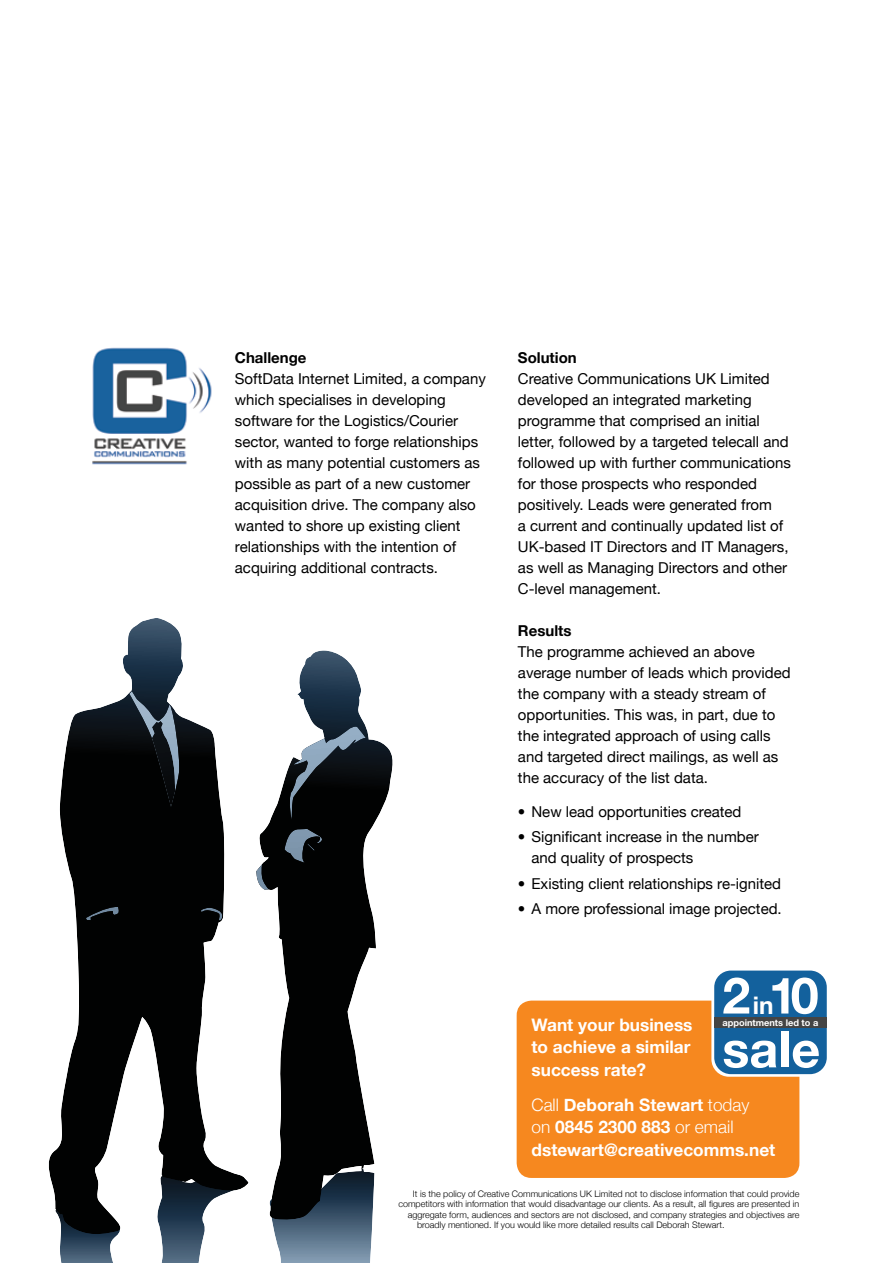
<style>
.page{position:relative;width:893px;height:1263px;background:#fff}
.page>*{position:absolute;margin:0;border:0;box-sizing:border-box;transform-origin:0 0}
.t1{font:700 50.4px "Helvetica Neue";color:#fff}
.t2{font:700 24.3px "Helvetica Neue";color:#fff}
.t3{font:700 17.25px/22.5px "Helvetica Neue";color:#fff;text-align:justify}
.t4{font:15px/21px "Helvetica Neue";color:#000}
.t5{font:700 15px "Helvetica Neue";color:#000}
.t6{font:700 9.3px "Helvetica Neue";color:#fff}
.t7{font:300 9px "Helvetica Neue";color:#000}
.s1{font-size:50.4px}
.s2{font-weight:300}
</style>
<div class="page">
<img style="left:92px;top:347px;width:120px;height:118px">
<svg style="left:272px;top:1220px;width:101px;height:43px"></svg>
<svg style="left:259px;top:650px;width:134px;height:570px"></svg>
<svg style="left:289px;top:726px;width:77px;height:94px"></svg>
<svg style="left:285px;top:829px;width:42px;height:34px"></svg>
<svg style="left:256px;top:864px;width:13px;height:26px"></svg>
<svg style="left:60px;top:1235px;width:57px;height:28px"></svg>
<svg style="left:161px;top:1182px;width:88px;height:81px"></svg>
<svg style="left:48px;top:618px;width:200px;height:617px"></svg>
<svg style="left:129px;top:691px;width:52px;height:116px"></svg>
<svg style="left:86px;top:907px;width:34px;height:13px"></svg>
<svg style="left:201px;top:908px;width:22px;height:13px"></svg>
<div style="left:517px;top:1000px;width:282px;height:178px;background:#f6881f;border-radius:15px"></div>
<div style="left:711px;top:968px;width:119px;height:109px;background:#fff;border-radius:18px"></div>
<div style="left:714px;top:970px;width:113px;height:104px;background:#13619d;border-radius:17px"></div>
<div style="left:714px;top:1017px;width:113px;height:11px;background:#444"></div>
<p class="t5" style="left:235px;top:349px;width:73px">Challenge</p>
<p class="t4" style="left:235px;top:368px;width:252px">SoftData Internet Limited, a company which specialises in developing software for the Logistics/Courier sector, wanted to forge relationships with as many potential customers as possible as part of a new customer acquisition drive. The company also wanted to shore up existing client relationships with the intention of acquiring additional contracts.</p>
<p class="t5" style="left:518px;top:349px;width:60px">Solution</p>
<p class="t4" style="left:518px;top:368px;width:275px">Creative Communications UK Limited developed an integrated marketing programme that comprised an initial letter, followed by a targeted telecall and followed up with further communications for those prospects who responded positively. Leads were generated from<br>a current and continually updated list of UK-based IT Directors and IT Managers, as well as Managing Directors and other C-level management.</p>
<p class="t5" style="left:518px;top:622px;width:55px">Results</p>
<p class="t4" style="left:518px;top:641px;width:274px">The programme achieved an above average number of leads which provided the company with a steady stream of opportunities. This was, in part, due to the integrated approach of using calls and targeted direct mailings, as well as the accuracy of the list data.</p>
<p class="t4" style="left:518px;top:801px;width:225px">• New lead opportunities created</p>
<p class="t4" style="left:531px;top:826px;width:229px;text-indent:-14px">• Significant increase in the number and quality of prospects</p>
<p class="t4" style="left:518px;top:872px;width:265px">• Existing client relationships re-ignited</p>
<p class="t4" style="left:518px;top:898px;width:265px">• A more professional image projected.</p>
<h1 class="t1" style="left:722px;top:964px;width:30px">2</h1>
<p class="t6" style="left:722px;top:1016px;width:97px">appointments led to a</p>
<h2 class="t2" style="left:753px;top:990px;width:67px">in<span class="s1">10</span></h2>
<p class="t3" style="left:531px;top:1013px;width:163px">Want your business to achieve a similar success rate?</p>
<p class="t3" style="left:531px;top:1093px;width:245px;text-align:left"><span class="s2">Call</span> Deborah Stewart <span class="s2">today<br>on</span> 0845 2300 883 <span class="s2">or email </span>dstewart@creativecomms.net</p>
<p class="t7" style="left:413px;top:1188px;width:388px">It is the policy of Creative Communications UK Limited not to disclose information that could provide</p>
<p class="t7" style="left:398px;top:1198px;width:402px">competitors with information that would disadvantage our clients. As a result, all figures are presented in</p>
<p class="t7" style="left:408px;top:1209px;width:393px">aggregate form, audiences and sectors are not disclosed, and company strategies and objectives are</p>
<p class="t7" style="left:417px;top:1219px;width:309px">broadly mentioned. If you would like more detailed results call Deborah Stewart.</p>
<h1 class="t1" style="left:722px;top:1018px;width:99px">sale</h1>
</div>
